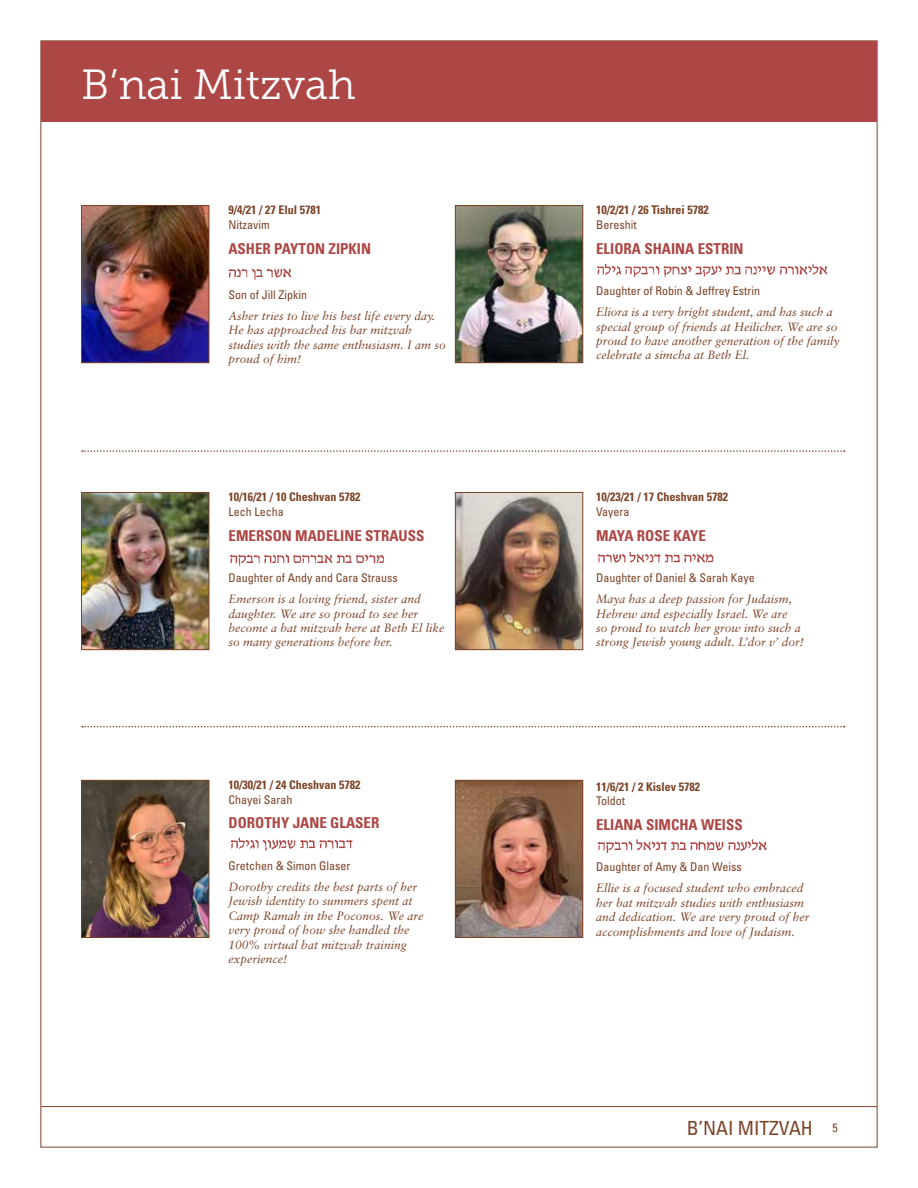
<style>
.page{position:relative;width:918px;height:1188px;background:#fff}
.page>*{position:absolute;margin:0;border:0;box-sizing:border-box;transform-origin:0 0}
.t1{font:42px "Museo Slab 300";color:#fff}
.t2{font:condensed 19.5px "Univers";color:#7c4326}
.t3{font:700 condensed 15px "Univers";color:#ad4745}
.t4{font:italic 12px/14.4px "Sabon";color:#7c4326}
.t5{font:condensed 12px "Univers";color:#7c4326}
.t6{font:700 condensed 12px "Univers";color:#7c4326}
</style>
<div class="page">
<hr style="left:41px;top:1106px;width:836px;height:1px;background:#7c4326">
<img style="left:83px;top:494px;width:124px;height:154px">
<div style="left:81px;top:492px;width:128px;height:158px;border:1px solid #7c4326"></div>
<img style="left:457px;top:494px;width:124px;height:154px">
<div style="left:455px;top:492px;width:128px;height:158px;border:1px solid #7c4326"></div>
<img style="left:457px;top:782px;width:124px;height:154px">
<div style="left:455px;top:780px;width:128px;height:158px;border:1px solid #7c4326"></div>
<img style="left:83px;top:782px;width:124px;height:154px">
<div style="left:81px;top:780px;width:128px;height:158px;border:1px solid #7c4326"></div>
<img style="left:457px;top:207px;width:124px;height:154px">
<div style="left:455px;top:205px;width:128px;height:158px;border:1px solid #7c4326"></div>
<img style="left:83px;top:207px;width:124px;height:154px">
<div style="left:81px;top:205px;width:128px;height:158px;border:1px solid #7c4326"></div>
<svg style="left:82px;top:450px;width:763px;height:2px"></svg>
<svg style="left:82px;top:726px;width:763px;height:1px"></svg>
<img style="left:228px;top:268px;width:64px;height:12px">
<img style="left:578px;top:254px;width:250px;height:29px">
<img style="left:230px;top:554px;width:154px;height:12px">
<img style="left:597px;top:551px;width:117px;height:12px">
<img style="left:230px;top:837px;width:123px;height:15px">
<img style="left:581px;top:833px;width:186px;height:29px">
<div style="left:41px;top:41px;width:836px;height:81px;background:#ad4745"></div>
<h1 class="t1" style="left:81px;top:62px;width:276px">B’nai Mitzvah</h1>
<p class="t6" style="left:228px;top:203px;width:94px">9/4/21 / 27 Elul 5781</p>
<p class="t5" style="left:228px;top:217px;width:43px">Nitzavim</p>
<p class="t3" style="left:228px;top:239px;width:144px">ASHER PAYTON ZIPKIN</p>
<p class="t5" style="left:228px;top:287px;width:80px">Son of Jill Zipkin</p>
<p class="t4" style="left:228px;top:308px;width:219px">Asher tries to live his best life every day.<br>He has approached his bar mitzvah studies with the same enthusiasm. I am so proud of him!</p>
<p class="t6" style="left:229px;top:490px;width:133px">10/16/21 / 10 Cheshvan 5782</p>
<p class="t5" style="left:229px;top:504px;width:57px">Lech Lecha</p>
<p class="t3" style="left:229px;top:526px;width:197px">EMERSON MADELINE STRAUSS</p>
<p class="t5" style="left:229px;top:570px;width:171px">Daughter of Andy and Cara Strauss</p>
<p class="t4" style="left:229px;top:592px;width:218px">Emerson is a loving friend, sister and daughter. We are so proud to see her become a bat mitzvah here at Beth El like so many generations before her.</p>
<p class="t6" style="left:229px;top:778px;width:133px">10/30/21 / 24 Cheshvan 5782</p>
<p class="t5" style="left:229px;top:792px;width:65px">Chayei Sarah</p>
<p class="t3" style="left:229px;top:814px;width:152px">DOROTHY JANE GLASER</p>
<p class="t5" style="left:229px;top:858px;width:123px">Gretchen &amp; Simon Glaser</p>
<p class="t4" style="left:229px;top:880px;width:196px">Dorothy credits the best parts of her<br>Jewish identity to summers spent at<br>Camp Ramah in the Poconos. We are very proud of how she handled the<br>100% virtual bat mitzvah training experience!</p>
<p class="t6" style="left:596px;top:203px;width:114px">10/2/21 / 26 Tishrei 5782</p>
<p class="t5" style="left:596px;top:217px;width:42px">Bereshit</p>
<p class="t3" style="left:596px;top:239px;width:149px">ELIORA SHAINA ESTRIN</p>
<p class="t5" style="left:596px;top:283px;width:165px">Daughter of Robin &amp; Jeffrey Estrin</p>
<p class="t4" style="left:596px;top:305px;width:245px">Eliora is a very bright student, and has such a special group of friends at Heilicher. We are so proud to have another generation of the family celebrate a simcha at Beth El.</p>
<p class="t6" style="left:596px;top:490px;width:133px">10/23/21 / 17 Cheshvan 5782</p>
<p class="t5" style="left:596px;top:504px;width:35px">Vayera</p>
<p class="t3" style="left:596px;top:526px;width:112px">MAYA ROSE KAYE</p>
<p class="t5" style="left:596px;top:570px;width:160px">Daughter of Daniel &amp; Sarah Kaye</p>
<p class="t4" style="left:596px;top:592px;width:209px">Maya has a deep passion for Judaism, Hebrew and especially Israel. We are<br>so proud to watch her grow into such a strong Jewish young adult. L’dor v’ dor!</p>
<p class="t6" style="left:596px;top:779px;width:105px">11/6/21 / 2 Kislev 5782</p>
<p class="t5" style="left:596px;top:793px;width:30px">Toldot</p>
<p class="t3" style="left:596px;top:815px;width:148px">ELIANA SIMCHA WEISS</p>
<p class="t5" style="left:596px;top:859px;width:147px">Daughter of Amy &amp; Dan Weiss</p>
<p class="t4" style="left:596px;top:881px;width:215px">Ellie is a focused student who embraced her bat mitzvah studies with enthusiasm and dedication. We are very proud of her accomplishments and love of Judaism.</p>
<h2 class="t2" style="left:687px;top:1116px;width:128px">B’NAI MITZVAH</h2>
<p class="t5" style="left:833px;top:1120px;width:7px">5</p>
</div>
